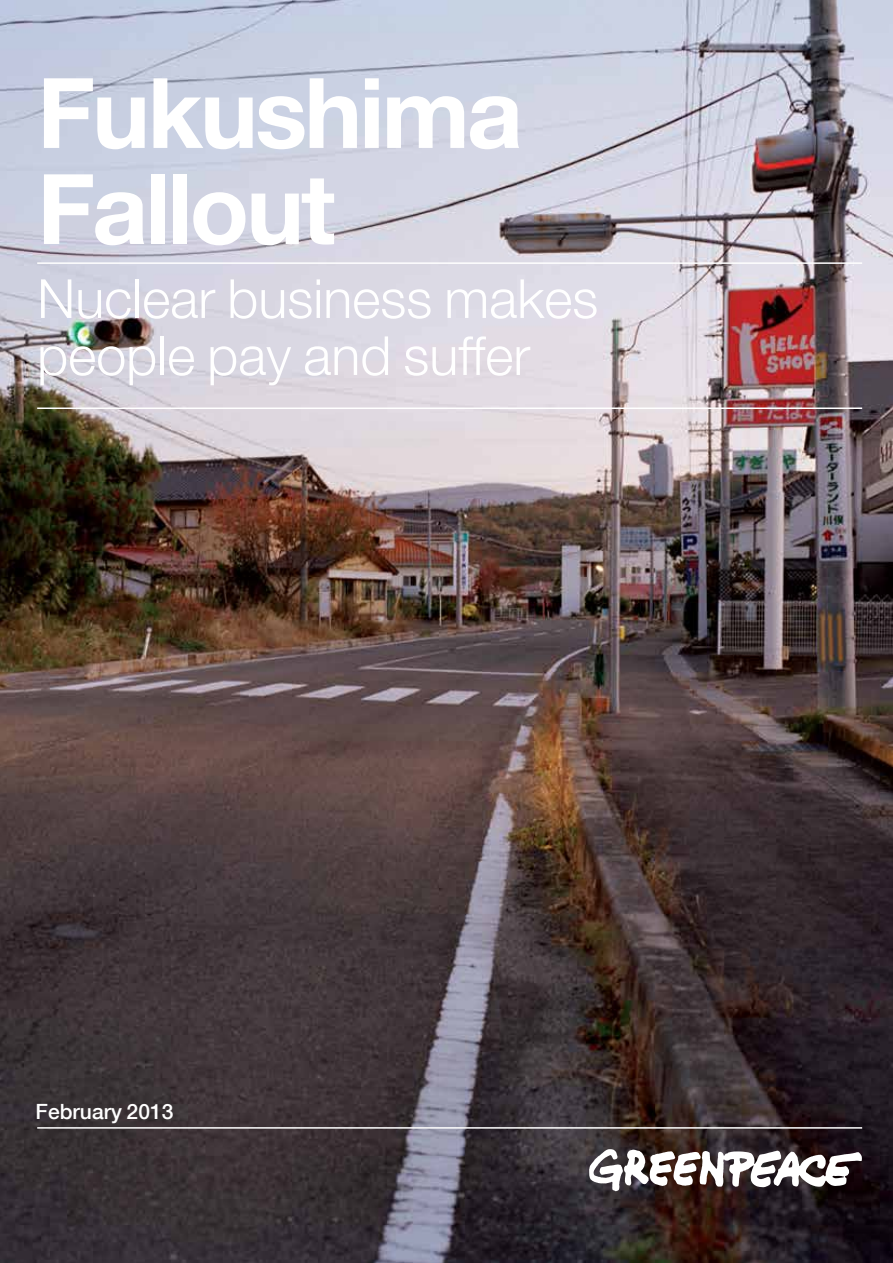
<style>
.page{position:relative;width:893px;height:1263px;background:#fff}
.page>*{position:absolute;margin:0;border:0;box-sizing:border-box;transform-origin:0 0}
.t1{font:700 97.5px/96px "Helvetica Neue LT Com";letter-spacing:-.03em;color:#fff}
.t2{font:300 54px/57px "Helvetica Neue LT Com";color:#fff}
.t3{font:500 21px "Helvetica Neue LT Com";color:#fff}
</style>
<div class="page">
<img style="left:0;top:0;width:893px;height:1263px">
<hr style="left:37px;top:262px;width:825px;height:2px;background:#fff">
<hr style="left:37px;top:407px;width:825px;height:2px;background:#fff">
<hr style="left:37px;top:1127px;width:825px;height:2px;background:#fff">
<svg style="left:589px;top:1149px;width:273px;height:42px"></svg>
<h1 class="t1" style="left:37px;top:62px;width:487px">Fukushima<br>Fallout</h1>
<p class="t2" style="left:37px;top:269px;width:563px">Nuclear business makes people pay and suffer</p>
<p class="t3" style="left:36px;top:1099px;width:139px">February 2013</p>
</div>
